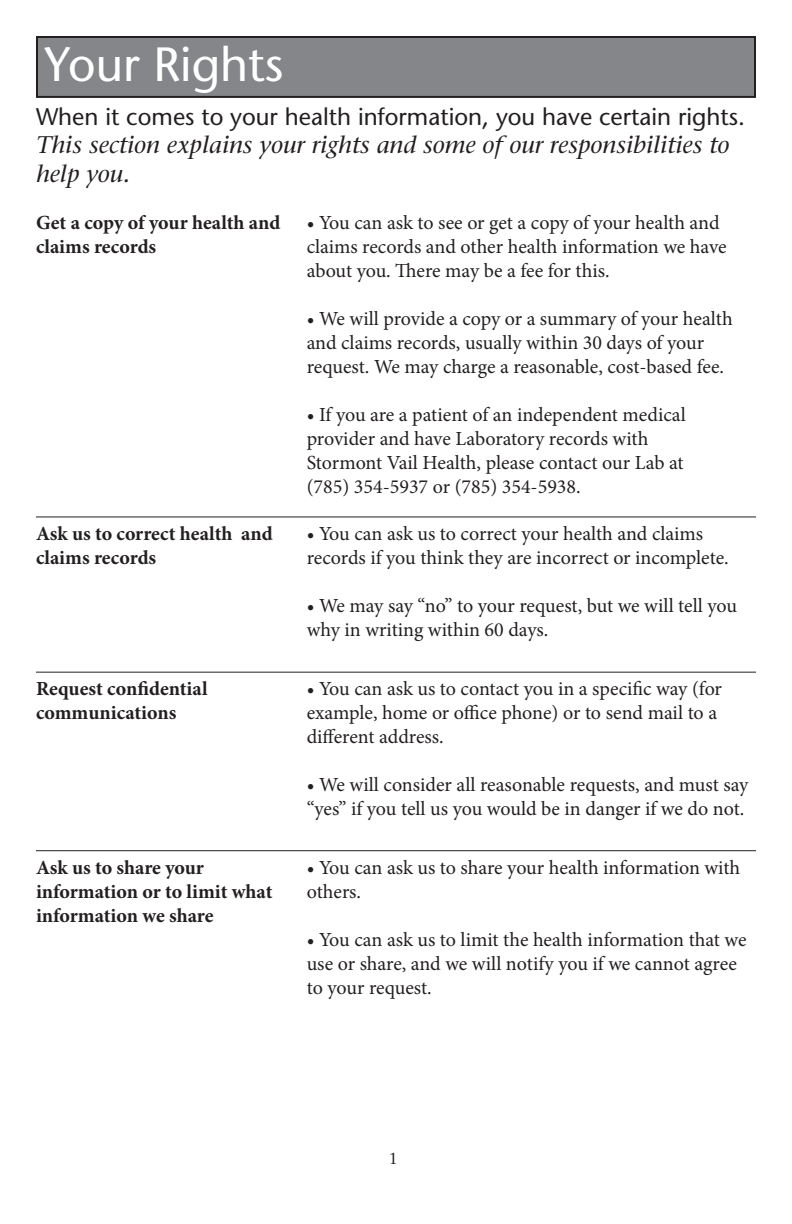
<style>
.page{position:relative;width:792px;height:1224px;background:#fff}
.page>*{position:absolute;margin:0;border:0;box-sizing:border-box;transform-origin:0 0}
.t1{font:48px "Stone Sans";color:#fff}
.t2{font:italic 24px/28.8px "Stone Serif";color:#231f20}
.t3{font:24px "Stone Sans";color:#231f20}
.t4{font:20px/24px "Minion Pro";letter-spacing:-.005em;color:#231f20}
.t5{font:700 20px/24px "Minion Pro";color:#231f20}
.t6{font:16px "Stone Serif";color:#231f20;scale:.9 1}
</style>
<div class="page">
<div style="left:37px;top:37px;width:718px;height:60px;background:#848689"></div>
<div style="left:36px;top:36px;width:720px;height:62px;border:2px solid #231f20"></div>
<hr style="left:36px;top:516px;width:720px;height:1px;background:#231f20">
<hr style="left:36px;top:672px;width:720px;height:1px;background:#231f20">
<hr style="left:36px;top:850px;width:720px;height:1px;background:#231f20">
<p class="t1" style="left:45px;top:35px;width:240px">Your Rights</p>
<p class="t3" style="left:36px;top:102px;width:710px">When it comes to your health information, you have certain rights.</p>
<p class="t2" style="left:36px;top:131px;width:695px">This section explains your rights and some of our responsibilities to help you.</p>
<p class="t4" style="left:307px;top:211px;width:421px">• You can ask to see or get a copy of your health and claims records and other health information we have about you. There may be a fee for this.</p>
<p class="t4" style="left:307px;top:307px;width:427px">• We will provide a copy or a summary of your health and claims records, usually within 30 days of your request. We may charge a reasonable, cost-based fee.</p>
<p class="t4" style="left:307px;top:403px;width:381px">• If you are a patient of an independent medical</p>
<p class="t4" style="left:307px;top:427px;width:378px">provider and have Laboratory records with<br>Stormont Vail Health, please contact our Lab at (785) 354-5937 or (785) 354-5938.</p>
<p class="t5" style="left:36px;top:521px;width:238px">Ask us to correct health and claims records</p>
<p class="t4" style="left:307px;top:522px;width:424px">• You can ask us to correct your health and claims records if you think they are incorrect or incomplete.</p>
<p class="t4" style="left:307px;top:594px;width:432px">• We may say “no” to your request, but we will tell you why in writing within 60 days.</p>
<p class="t5" style="left:36px;top:210px;width:246px">Get a copy of your health and claims records</p>
<p class="t5" style="left:36px;top:676px;width:173px">Request confidential communications</p>
<p class="t4" style="left:307px;top:677px;width:417px">• You can ask us to contact you in a specific way (for example, home or office phone) or to send mail to a different address.</p>
<p class="t4" style="left:307px;top:773px;width:443px">• We will consider all reasonable requests, and must say “yes” if you tell us you would be in danger if we do not.</p>
<p class="t5" style="left:36px;top:855px;width:238px">Ask us to share your information or to limit what information we share</p>
<p class="t4" style="left:307px;top:855px;width:435px">• You can ask us to share your health information with others.</p>
<p class="t4" style="left:307px;top:927px;width:441px">• You can ask us to limit the health information that we use or share, and we will notify you if we cannot agree to your request.</p>
<p class="t6" style="left:389px;top:1149px;width:11px">1</p>
</div>
